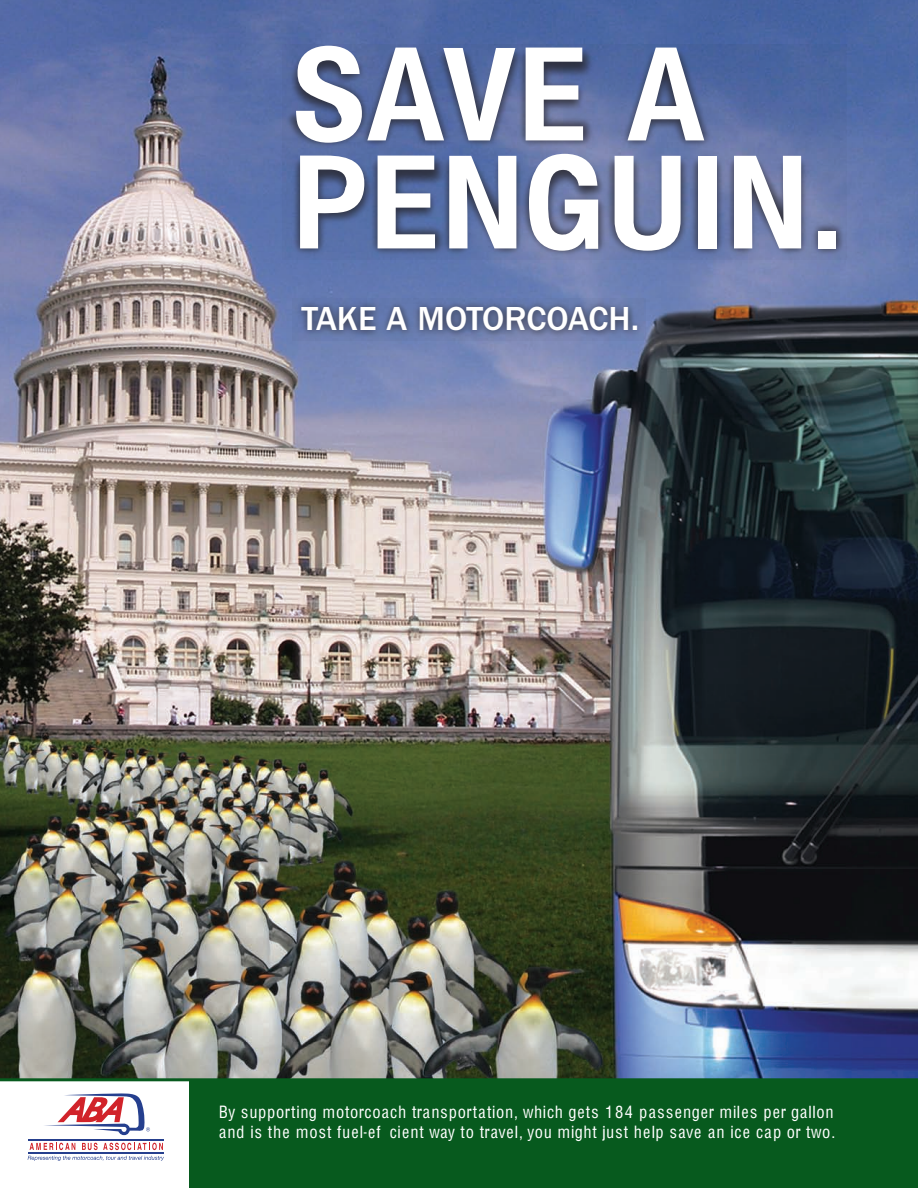
<style>
.page{position:relative;width:918px;height:1188px;background:#fff}
.page>*{position:absolute;margin:0;border:0;box-sizing:border-box;transform-origin:0 0}
.t1{font:126px "Helvetica LTMM 467 800";color:#fff}
.t2{font:126px "Helvetica LTMM 401 933";color:#fff}
.t3{font:500 34.5px "ITC Franklin Gothic Std";color:#fff}
.t4{font:16.5px/19.8px "Helvetica LTMM 1 1000";letter-spacing:.06em;color:#fff}
.s1{font-family:"Helvetica LTMM 467 867"}
.s2{font-family:"Helvetica LTMM 467 734"}
.s3{font-family:"Helvetica LTMM 401 933"}
.s4{font-family:"Helvetica LTMM 401 734"}
.s5{font-family:"Helvetica LTMM 1 867"}
.s6{font-family:"Helvetica LTMM 1 734"}
.s7{font-family:"Helvetica LTMM 1 933"}
.s8{font-family:"Helvetica LTMM 1 800"}
.s9{font-family:"Helvetica LTMM 1 334"}
.s10{font-family:"Helvetica LTMM 1 534"}
</style>
<div class="page">
<img style="left:0;top:0;width:918px;height:1078px">
<div style="left:190px;top:1080px;width:728px;height:108px;background:#075a1e"></div>
<svg style="left:30px;top:1143px;width:45px;height:7px"></svg>
<svg style="left:82px;top:1143px;width:81px;height:7px"></svg>
<hr style="left:28px;top:1152px;width:136px;height:1px;background:#253f8e">
<hr style="left:28px;top:1140px;width:136px;height:1px;background:#253f8e">
<svg style="left:44px;top:1094px;width:106px;height:41px"></svg>
<svg style="left:28px;top:1156px;width:136px;height:5px"></svg>
<div style="left:282px;top:44px;width:565px;height:216px;background:#231f20;opacity:.75"></div>
<div style="left:292px;top:298px;width:354px;height:42px;background:#231f20;opacity:.75"></div>
<hr style="left:0;top:1078px;width:918px;height:3px;background:#075a1e">
<h1 class="t2" style="left:291px;top:17px;width:416px"><span class="s1">S</span>A<span class="s2">V</span>E A</h1>
<h1 class="t1" style="left:291px;top:125px;width:554px"><span class="s3">PE</span>NGU<span class="s2">I</span>N<span class="s4">.</span></h1>
<h2 class="t3" style="left:302px;top:300px;width:339px">TAKE A MOTORCOACH.</h2>
<p class="t4" style="left:219px;top:1102px;width:618px">B<span class="s5">y</span> suppo<span class="s6">r</span><span class="s7">t</span><span class="s6">i</span>ng mo<span class="s7">t</span>o<span class="s6">r</span><span class="s7">c</span>oa<span class="s7">c</span>h <span class="s7">t</span><span class="s6">r</span>anspo<span class="s6">r</span><span class="s7">t</span>a<span class="s7">t</span><span class="s6">i</span>on<span class="s8">,</span> wh<span class="s6">i</span><span class="s7">c</span>h ge<span class="s7">t</span>s 184 passenge<span class="s6">r</span> m<span class="s6">il</span>es pe<span class="s6">r</span> ga<span class="s6">ll</span>on and <span class="s6">i</span>s <span class="s7">t</span>he mos<span class="s7">t</span> <span class="s8">f</span>ue<span class="s6">l</span><span class="s9">-</span>e<span class="s8">f</span> <span class="s7">c</span><span class="s6">i</span>en<span class="s7">t</span> wa<span class="s5">y</span> <span class="s7">t</span>o <span class="s7">t</span><span class="s6">r</span>ave<span class="s6">l</span><span class="s8">,</span> <span class="s5">y</span>ou m<span class="s6">i</span>gh<span class="s7">t</span> <span class="s10">j</span>us<span class="s7">t</span> he<span class="s6">l</span>p save an <span class="s6">i</span><span class="s7">c</span>e <span class="s7">c</span>ap o<span class="s6">r</span> <span class="s7">t</span>wo<span class="s8">.</span></p>
</div>
